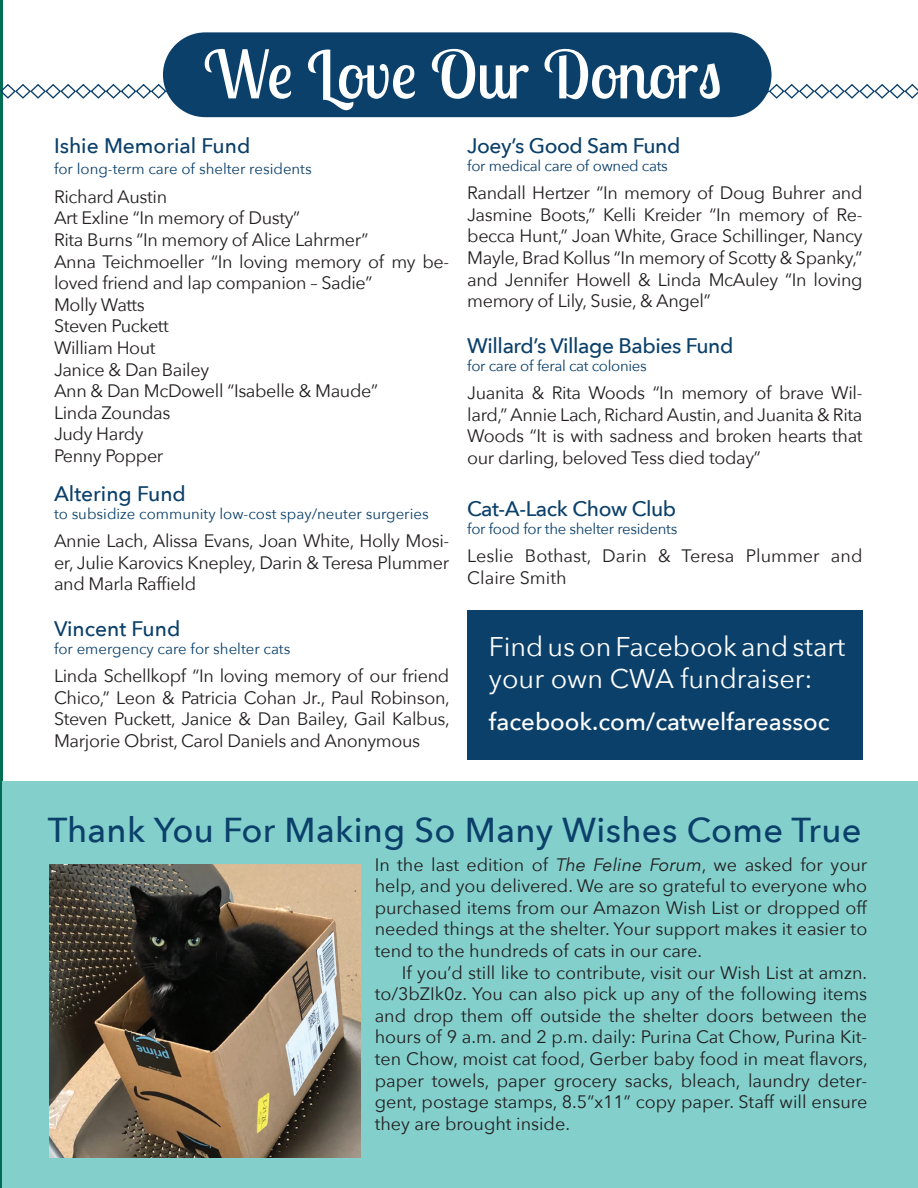
<style>
.page{position:relative;width:918px;height:1188px;background:#fff}
.page>*{position:absolute;margin:0;border:0;box-sizing:border-box;transform-origin:0 0}
.t1{font:66px "Lobster Two";color:#fff}
.t2{font:500 34.5px "Avenir Next";letter-spacing:.01em;color:#0b406a}
.t3{font:27px/32.4px "Avenir Next";color:#fff}
.t4{font:500 24px "Avenir Next";color:#fff}
.t5{font:500 21px "Avenir Next";letter-spacing:-.02em;color:#0b406a}
.t6{font:500 21px "Avenir Next";color:#0b406a}
.t7{font:18px/21.6px "Avenir Next";letter-spacing:-.02em;color:#231f20;text-align:justify}
.t8{font:18px/21.6px "Avenir Next";color:#231f20}
.t9{font:15px "Avenir Next";color:#0b406a}
.t10{font:15px "Avenir Next";letter-spacing:-.02em;color:#0b406a}
.s1{font-style:italic}
</style>
<div class="page">
<hr style="left:0;top:0;width:2px;height:1188px;background:#006e53">
<svg style="left:0;top:83px;width:918px;height:17px"></svg>
<div style="left:163px;top:32px;width:609px;height:85px;background:#0b406a;border-radius:42px"></div>
<div style="left:2px;top:781px;width:916px;height:407px;background:#82cfcb"></div>
<img style="left:49px;top:864px;width:311px;height:294px">
<div style="left:467px;top:610px;width:395px;height:150px;background:#0b406a"></div>
<h1 class="t1" style="left:203px;top:32px;width:520px">We Love Our Donors</h1>
<p class="t6" style="left:54px;top:128px;width:198px">Ishie Memorial Fund</p>
<p class="t9" style="left:54px;top:156px;width:259px">for long-term care of shelter residents</p>
<p class="t7" style="left:54px;top:185px;width:397px;text-align:left">Richard Austin<br>Art Exline “In memory of Dusty”<br>Rita Burns “In memory of Alice Lahrmer”<br>Anna Teichmoeller “In loving memory of my be&shy;loved friend and lap companion – Sadie”<br>Molly Watts<br>Steven Puckett<br>William Hout<br>Janice &amp; Dan Bailey<br>Ann &amp; Dan McDowell “Isabelle &amp; Maude”<br>Linda Zoundas<br>Judy Hardy<br>Penny Popper</p>
<p class="t6" style="left:54px;top:475px;width:133px">Altering Fund</p>
<p class="t9" style="left:54px;top:501px;width:376px">to subsidize community low-cost spay/neuter surgeries</p>
<p class="t7" style="left:54px;top:529px;width:397px">Annie Lach, Alissa Evans, Joan White, Holly Mosi&shy;er, Julie Karovics Knepley, Darin &amp; Teresa Plummer and Marla Raffield</p>
<p class="t6" style="left:54px;top:610px;width:128px">Vincent Fund</p>
<p class="t9" style="left:54px;top:636px;width:238px">for emergency care for shelter cats</p>
<p class="t7" style="left:54px;top:664px;width:397px">Linda Schellkopf “In loving memory of our friend Chico,” Leon &amp; Patricia Cohan Jr., Paul Robinson, Steven Puckett, Janice &amp; Dan Bailey, Gail Kalbus, Marjorie Obrist, Carol Daniels and Anonymous</p>
<p class="t5" style="left:467px;top:128px;width:215px">Joey’s Good Sam Fund</p>
<p class="t10" style="left:467px;top:153px;width:202px">for medical care of owned cats</p>
<p class="t7" style="left:467px;top:181px;width:397px">Randall Hertzer “In memory of Doug Buhrer and Jasmine Boots,” Kelli Kreider “In memory of Re&shy;becca Hunt,” Joan White, Grace Schillinger, Nancy Mayle, Brad Kollus “In memory of Scotty &amp; Spanky,” and Jennifer Howell &amp; Linda McAuley “In loving memory of Lily, Susie, &amp; Angel”</p>
<p class="t5" style="left:467px;top:327px;width:268px">Willard’s Village Babies Fund</p>
<p class="t10" style="left:467px;top:353px;width:181px">for care of feral cat colonies</p>
<p class="t7" style="left:467px;top:381px;width:397px">Juanita &amp; Rita Woods “In memory of brave Wil&shy;lard,” Annie Lach, Richard Austin, and Juanita &amp; Rita Woods “It is with sadness and broken hearts that our darling, beloved Tess died today”</p>
<p class="t5" style="left:467px;top:491px;width:211px">Cat-A-Lack Chow Club</p>
<p class="t10" style="left:467px;top:516px;width:212px">for food for the shelter residents</p>
<p class="t8" style="left:467px;top:544px;width:397px">Leslie Bothast, Darin &amp; Teresa Plummer and<br>Claire Smith</p>
<h3 class="t3" style="left:489px;top:629px;width:358px">Find us on Facebook and start your own CWA fundraiser:</h3>
<h3 class="t4" style="left:489px;top:702px;width:342px">facebook.com/catwelfareassoc</h3>
<h2 class="t2" style="left:48px;top:801px;width:815px">Thank You For Making So Many Wishes Come True</h2>
<p class="t7" style="left:375px;top:853px;width:494px">In the last edition of <span class="s1">The Feline Forum</span>, we asked for your help, and you delivered. We are so grateful to everyone who purchased items from our Amazon Wish List or dropped off needed things at the shelter. Your support makes it easier to tend to the hundreds of cats in our care.</p>
<p class="t7" style="left:375px;top:961px;width:495px;text-indent:27px">If you’d still like to contribute, visit our Wish List at amzn. to/3bZIk0z. You can also pick up any of the following items and drop them off outside the shelter doors between the hours of 9 a.m. and 2 p.m. daily: Purina Cat Chow, Purina Kit&shy;ten Chow, moist cat food, Gerber baby food in meat flavors, paper towels, paper grocery sacks, bleach, laundry deter&shy;gent, postage stamps, 8.5”x11” copy paper. Staff will ensure they are brought inside.</p>
</div>
